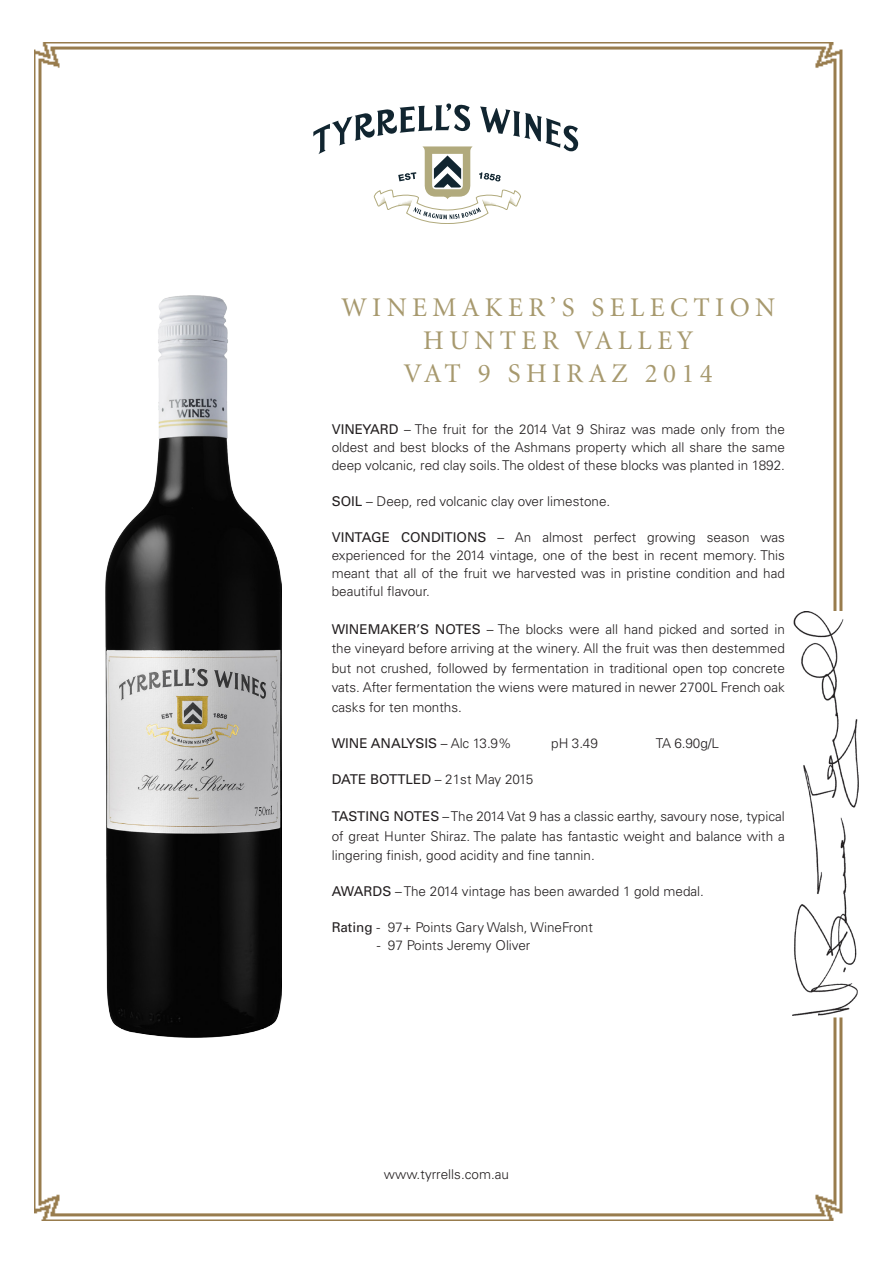
<style>
.page{position:relative;width:893px;height:1263px;background:#fff}
.page>*{position:absolute;margin:0;border:0;box-sizing:border-box;transform-origin:0 0}
.t1{font:27px/33px "Minion";letter-spacing:.2em;color:#a7996e;text-align:center}
.t2{font:300 13.5px/19.5px "Univers";color:#231f20;text-align:justify}
.t3{font:13.5px "Univers";color:#231f20}
.s1{font-weight:400}
.s2{font-weight:300}
</style>
<div class="page">
<img style="left:34px;top:43px;width:809px;height:1177px">
<svg style="left:313px;top:103px;width:265px;height:121px"></svg>
<img style="left:793px;top:611px;width:66px;height:404px">
<img style="left:105px;top:295px;width:177px;height:742px">
<p class="t1" style="left:341px;top:292px;width:435px">WINEMAKER’S SELECTION<br>HUNTER VALLEY</p>
<p class="t1" style="left:404px;top:358px;width:310px">VAT 9 SHIRAZ 2014</p>
<p class="t2" style="left:332px;top:420px;width:455px;line-height:18px"><span class="s1">VINEYARD</span> – The fruit for the 2014 Vat 9 Shiraz was made only from the oldest and best blocks of the Ashmans property which all share the same deep volcanic, red clay soils. The oldest of these blocks was planted in 1892.</p>
<p class="t2" style="left:332px;top:491px;width:280px"><span class="s1">SOIL</span> – Deep, red volcanic clay over limestone.</p>
<p class="t2" style="left:332px;top:528px;width:455px;line-height:18px"><span class="s1">VINTAGE CONDITIONS</span> – An almost perfect growing season was experienced for the 2014 vintage, one of the best in recent memory. This meant that all of the fruit we harvested was in pristine condition and had beautiful flavour.</p>
<p class="t2" style="left:332px;top:619px;width:455px"><span class="s1">WINEMAKER’S NOTES</span> – The blocks were all hand picked and sorted in the vineyard before arriving at the winery. All the fruit was then destemmed but not crushed, followed by fermentation in traditional open top concrete vats. After fermentation the wiens were matured in newer 2700L French oak casks for ten months.</p>
<p class="t3" style="left:332px;top:734px;width:181px">WINE ANALYSIS <span class="s2">– Alc 13.9%</span></p>
<p class="t2" style="left:551px;top:733px;width:48px">pH 3.49</p>
<p class="t2" style="left:656px;top:733px;width:65px">TA 6.90g/L</p>
<p class="t2" style="left:332px;top:769px;width:203px"><span class="s1">DATE BOTTLED</span> – 21st May 2015</p>
<p class="t2" style="left:332px;top:806px;width:455px"><span class="s1">TASTING NOTES</span> –The 2014 Vat 9 has a classic earthy, savoury nose, typical of great Hunter Shiraz. The palate has fantastic weight and balance with a lingering finish, good acidity and fine tannin.</p>
<p class="t2" style="left:332px;top:881px;width:374px"><span class="s1">AWARDS</span> – The 2014 vintage has been awarded 1 gold medal.</p>
<p class="t2" style="left:332px;top:917px;width:263px"><span class="s1">Rating</span> - 97+ Points Gary Walsh, WineFront</p>
<p class="t2" style="left:377px;top:935px;width:155px">- 97 Points Jeremy Oliver</p>
<p class="t2" style="left:384px;top:1164px;width:127px">www.tyrrells.com.au</p>
</div>
